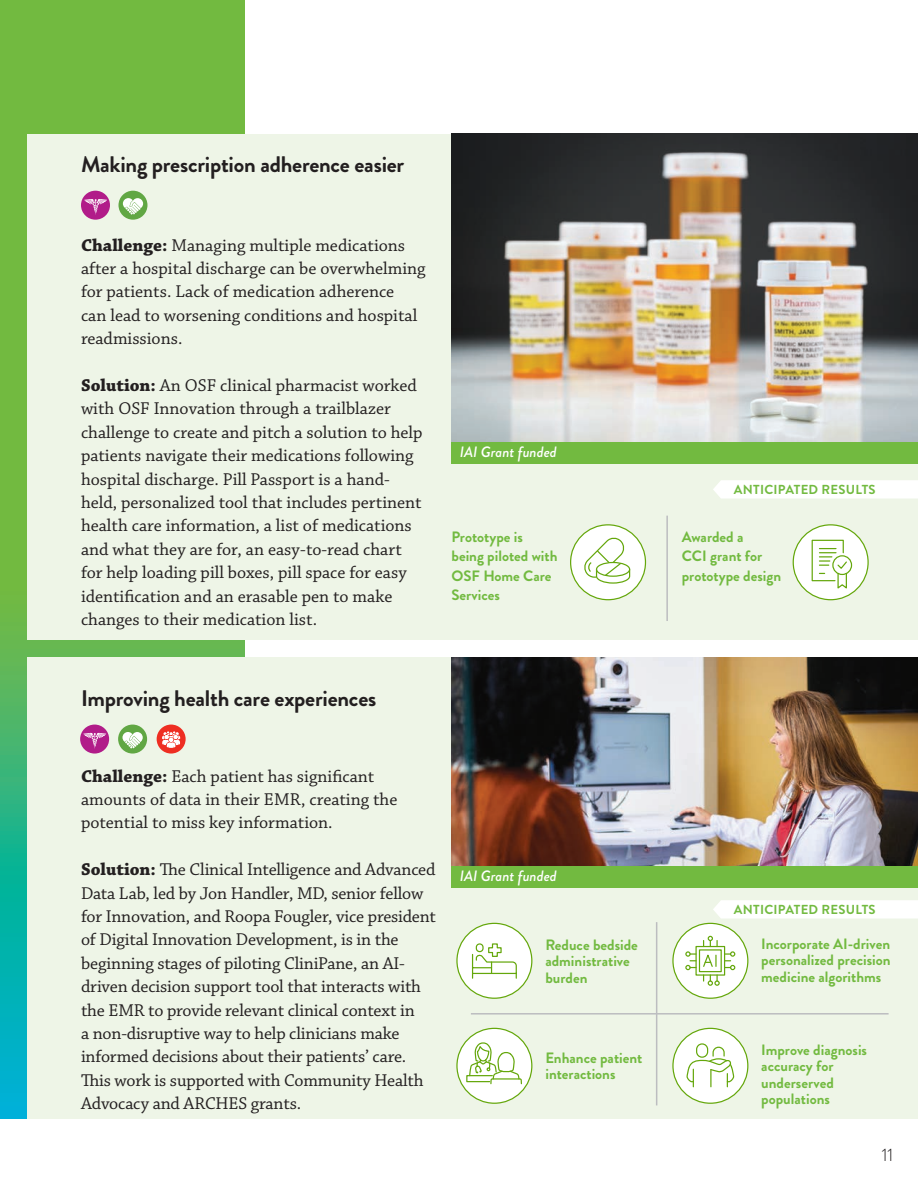
<style>
.page{position:relative;width:918px;height:1188px;background:#fff}
.page>*{position:absolute;margin:0;border:0;box-sizing:border-box;transform-origin:0 0}
.t1{font:700 22.5px "Brandon Grotesque";letter-spacing:-.01em;color:#231f20}
.t2{font:18px/23.4px "Chaparral Pro";color:#231f20}
.t3{font:300 18px "Brandon Grotesque";color:#231f20}
.t4{font:700 15px/16.5px "Brandon Grotesque";color:#72ba40}
.t5{font:italic 500 15px "Brandon Grotesque";color:#fff}
.t6{font:700 13.05px "Brandon Grotesque";letter-spacing:.02em;color:#72ba40}
.s1{font-weight:700}
</style>
<div class="page">
<svg style="left:0;top:0;width:244px;height:1119px;background:#60b853"></svg>
<div style="left:27px;top:134px;width:891px;height:505px;background:#eef5e7"></div>
<img style="left:451px;top:134px;width:467px;height:308px">
<div style="left:27px;top:657px;width:891px;height:462px;background:#eef5e7"></div>
<img style="left:451px;top:657px;width:467px;height:209px">
<div style="left:81px;top:191px;width:29px;height:29px;background:#b11c89;border-radius:50%"></div>
<svg style="left:84px;top:199px;width:23px;height:16px"></svg>
<div style="left:119px;top:191px;width:28px;height:29px;background:#61a744;border-radius:50%"></div>
<svg style="left:123px;top:198px;width:20px;height:17px"></svg>
<svg style="left:713px;top:480px;width:205px;height:19px;background:#fdfefd"></svg>
<div style="left:571px;top:525px;width:74px;height:75px;background:#fff;border-radius:50%"></div>
<div style="left:570px;top:524px;width:76px;height:76px;border:1px solid #64a70b;border-radius:50%"></div>
<svg style="left:582px;top:536px;width:49px;height:48px"></svg>
<hr style="left:666px;top:516px;width:2px;height:105px;background:#bcbdc0">
<div style="left:793px;top:525px;width:75px;height:75px;background:#fff;border-radius:50%"></div>
<div style="left:793px;top:524px;width:76px;height:76px;border:1px solid #64a70b;border-radius:50%"></div>
<div style="left:832px;top:555px;width:20px;height:20px;border:1px solid #64a70b;border-radius:50%"></div>
<svg style="left:811px;top:539px;width:37px;height:50px"></svg>
<svg style="left:713px;top:900px;width:205px;height:19px;background:#fdfefd"></svg>
<div style="left:118px;top:725px;width:29px;height:29px;background:#61a744;border-radius:50%"></div>
<svg style="left:123px;top:732px;width:20px;height:16px"></svg>
<div style="left:157px;top:725px;width:29px;height:29px;background:#ee2e22;border-radius:50%"></div>
<svg style="left:162px;top:731px;width:18px;height:17px"></svg>
<div style="left:80px;top:725px;width:29px;height:29px;background:#b11c89;border-radius:50%"></div>
<svg style="left:83px;top:733px;width:23px;height:16px"></svg>
<hr style="left:656px;top:922px;width:1px;height:183px;background:#bcbdc0">
<hr style="left:471px;top:1013px;width:418px;height:2px;background:#bcbdc0">
<div style="left:457px;top:923px;width:75px;height:75px;background:#fff;border-radius:50%"></div>
<div style="left:456px;top:923px;width:76px;height:76px;border:1px solid #64a70b;border-radius:50%"></div>
<svg style="left:471px;top:943px;width:46px;height:36px"></svg>
<svg style="left:457px;top:1028px;width:75px;height:75px"></svg>
<svg style="left:466px;top:1027px;width:57px;height:68px;background:#e9f2dc"></svg>
<div style="left:673px;top:923px;width:75px;height:75px;background:#fff;border-radius:50%"></div>
<div style="left:672px;top:923px;width:76px;height:76px;border:1px solid #64a70b;border-radius:50%"></div>
<div style="left:695px;top:946px;width:30px;height:30px;border:1px solid #64a70b"></div>
<div style="left:699px;top:949px;width:23px;height:23px;border:1px solid #64a70b"></div>
<svg style="left:685px;top:951px;width:11px;height:19px"></svg>
<svg style="left:702px;top:936px;width:33px;height:50px"></svg>
<div style="left:673px;top:1028px;width:75px;height:75px;background:#fff;border-radius:50%"></div>
<div style="left:672px;top:1028px;width:76px;height:76px;border:1px solid #64a70b;border-radius:50%"></div>
<div style="left:696px;top:1043px;width:12px;height:15px;border:1px solid #64a70b;border-radius:5px"></div>
<svg style="left:686px;top:1046px;width:49px;height:41px"></svg>
<div style="left:451px;top:442px;width:467px;height:22px;background:#72ba40"></div>
<div style="left:451px;top:866px;width:467px;height:22px;background:#72ba40"></div>
<p class="t1" style="left:81px;top:148px;width:325px">Making prescription adherence easier</p>
<p class="t2" style="left:81px;top:234px;width:346px"><span class="s1">Challenge:</span> Managing multiple medications after a hospital discharge can be overwhelming for patients. Lack of medication adherence<br>can lead to worsening conditions and hospital readmissions.</p>
<p class="t2" style="left:81px;top:374px;width:343px"><span class="s1">Solution:</span> An OSF clinical pharmacist worked with OSF Innovation through a trailblazer challenge to create and pitch a solution to help patients navigate their medications following hospital discharge. Pill Passport is a hand&shy;held, personalized tool that includes pertinent health care information, a list of medications and what they are for, an easy-to-read chart for help loading pill boxes, pill space for easy identification and an erasable pen to make changes to their medication list.</p>
<p class="t5" style="left:460px;top:441px;width:99px">IAI Grant funded</p>
<p class="t6" style="left:734px;top:480px;width:143px">ANTICIPATED RESULTS</p>
<p class="t4" style="left:452px;top:527px;width:108px;line-height:19.5px">Prototype is being piloted with<br>OSF Home Care<br>Services</p>
<p class="t4" style="left:682px;top:527px;width:101px;line-height:19.5px">Awarded a<br>CCI grant for prototype design</p>
<p class="t1" style="left:81px;top:682px;width:297px">Improving health care experiences</p>
<p class="t2" style="left:81px;top:765px;width:318px"><span class="s1">Challenge:</span> Each patient has significant amounts of data in their EMR, creating the potential to miss key information.</p>
<p class="t2" style="left:81px;top:859px;width:357px"><span class="s1">Solution:</span> The Clinical Intelligence and Advanced Data Lab, led by Jon Handler, MD, senior fellow for Innovation, and Roopa Fougler, vice president of Digital Innovation Development, is in the beginning stages of piloting CliniPane, an AI&shy;driven decision support tool that interacts with the EMR to provide relevant clinical context in<br>a non-disruptive way to help clinicians make informed decisions about their patients’ care.<br>This work is supported with Community Health Advocacy and ARCHES grants.</p>
<p class="t5" style="left:460px;top:866px;width:99px">IAI Grant funded</p>
<p class="t6" style="left:734px;top:900px;width:143px">ANTICIPATED RESULTS</p>
<p class="t4" style="left:545px;top:936px;width:94px">Reduce bedside administrative burden</p>
<p class="t4" style="left:761px;top:936px;width:131px;text-align:justify">Incorporate AI-driven personalized precision medicine algorithms</p>
<p class="t4" style="left:545px;top:1050px;width:98px">Enhance patient interactions</p>
<p class="t4" style="left:761px;top:1041px;width:107px">Improve diagnosis accuracy for underserved populations</p>
<p class="t3" style="left:882px;top:1143px;width:13px">11</p>
</div>
